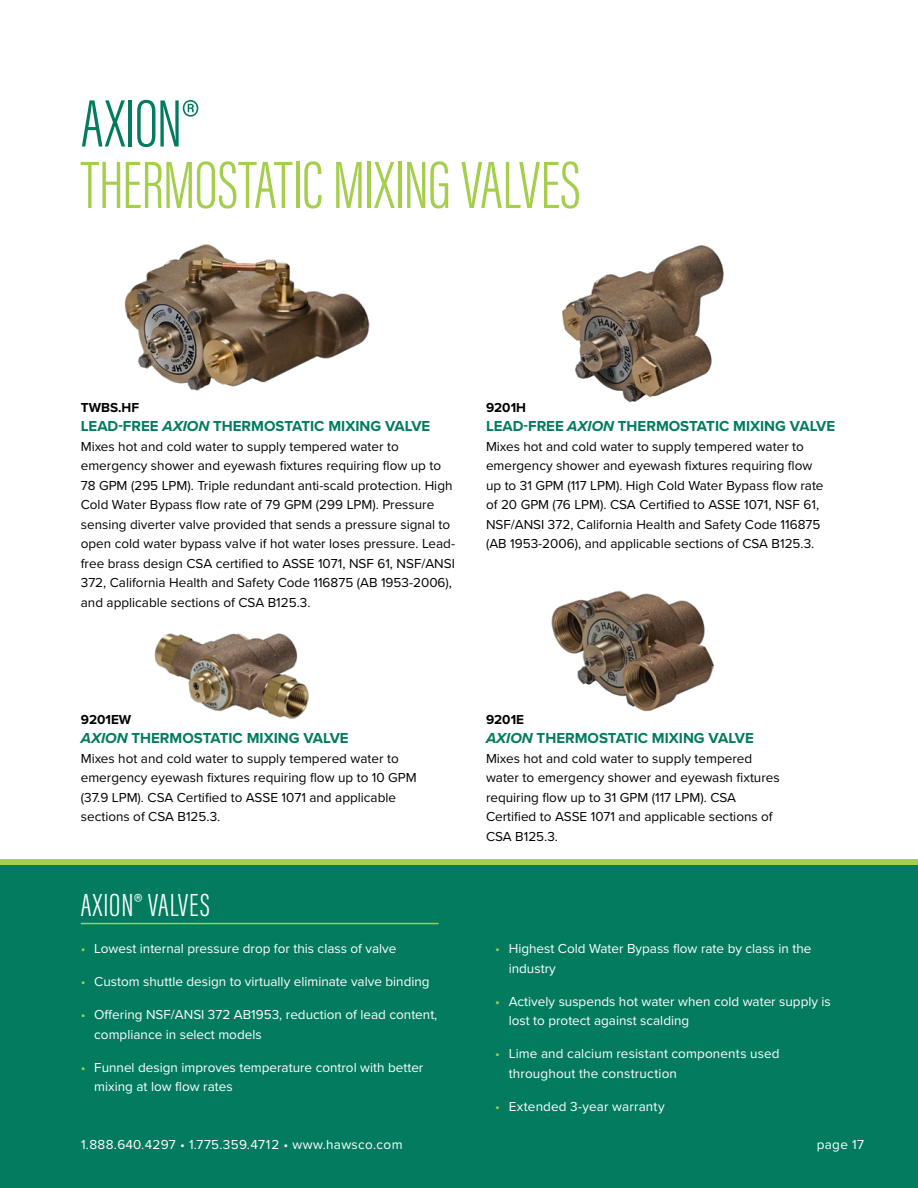
<style>
.page{position:relative;width:918px;height:1188px;background:#fff}
.page>*{position:absolute;margin:0;border:0;box-sizing:border-box;transform-origin:0 0}
.t1{font:300 69px/61.5px "Acumin Pro Extra Cond";letter-spacing:-.015em;color:#a4ce4b}
.Features_and_Benefit{font:300 33px "Acumin Pro Extra Cond";letter-spacing:.025em;color:#fff}
.Model_Name_Safety_Gr{font:700 15px "Proxima Nova";color:#027b5f}
.Product_Description{font:13.5px/19.5px "Proxima Nova";color:#000}
.t2{font:13.5px/19.5px "Proxima Nova";color:#fff}
.t3{font:13.5px "Proxima Nova";letter-spacing:.025em;color:#fff}
.Model_Number_Black_T{font:700 13.5px "Proxima Nova";color:#000}
.s1{color:#027b5f}
.s2{font-style:italic}
.s3{color:#a4ce4b}
</style>
<div class="page">
<div style="left:0;top:862px;width:918px;height:326px;background:#027b5f"></div>
<div style="left:0;top:859px;width:918px;height:6px;background:#a4ce4b"></div>
<img style="left:154px;top:633px;width:155px;height:86px">
<img style="left:551px;top:590px;width:163px;height:122px">
<img style="left:562px;top:245px;width:162px;height:158px">
<img style="left:124px;top:244px;width:246px;height:147px">
<hr style="left:81px;top:923px;width:358px;height:1px;background:#a4ce4b">
<h2 class="t1" style="left:81px;top:93px;width:501px"><span class="s1">AXION®<br></span>THERMOSTATIC MIXING VALVES</h2>
<p class="Model_Number_Black_T" style="left:81px;top:397px;width:60px">TWBS.HF</p>
<p class="Model_Name_Safety_Gr" style="left:81px;top:415px;width:351px">LEAD-FREE <span class="s2">AXION</span> THERMOSTATIC MIXING VALVE</p>
<p class="Product_Description" style="left:81px;top:436px;width:376px">Mixes hot and cold water to supply tempered water to emergency shower and eyewash fixtures requiring flow up to 78 GPM (295 LPM). Triple redundant anti-scald protection. High Cold Water Bypass flow rate of 79 GPM (299 LPM). Pressure sensing diverter valve provided that sends a pressure signal to open cold water bypass valve if hot water loses pressure. Lead&shy;free brass design CSA certified to ASSE 1071, NSF 61, NSF/ANSI 372, California Health and Safety Code 116875 (AB 1953-2006), and applicable sections of CSA B125.3.</p>
<p class="Model_Number_Black_T" style="left:486px;top:397px;width:42px">9201H</p>
<p class="Model_Name_Safety_Gr" style="left:486px;top:415px;width:351px">LEAD-FREE <span class="s2">AXION</span> THERMOSTATIC MIXING VALVE</p>
<p class="Product_Description" style="left:486px;top:436px;width:339px">Mixes hot and cold water to supply tempered water to emergency shower and eyewash fixtures requiring flow up to 31 GPM (117 LPM). High Cold Water Bypass flow rate of 20 GPM (76 LPM). CSA Certified to ASSE 1071, NSF 61, NSF/ANSI 372, California Health and Safety Code 116875 (AB 1953-2006), and applicable sections of CSA B125.3.</p>
<p class="Model_Number_Black_T" style="left:81px;top:709px;width:52px">9201EW</p>
<p class="Model_Name_Safety_Gr" style="left:81px;top:727px;width:269px"><span class="s2">AXION</span> THERMOSTATIC MIXING VALVE</p>
<p class="Product_Description" style="left:81px;top:748px;width:337px">Mixes hot and cold water to supply tempered water to emergency eyewash fixtures requiring flow up to 10 GPM (37.9 LPM). CSA Certified to ASSE 1071 and applicable sections of CSA B125.3.</p>
<p class="Model_Number_Black_T" style="left:486px;top:709px;width:40px">9201E</p>
<p class="Model_Name_Safety_Gr" style="left:486px;top:727px;width:269px"><span class="s2">AXION</span> THERMOSTATIC MIXING VALVE</p>
<p class="Product_Description" style="left:486px;top:748px;width:295px">Mixes hot and cold water to supply tempered water to emergency shower and eyewash fixtures requiring flow up to 31 GPM (117 LPM). CSA Certified to ASSE 1071 and applicable sections of CSA B125.3.</p>
<p class="Features_and_Benefit" style="left:81px;top:885px;width:130px">AXION® VALVES</p>
<p class="t2" style="left:81px;top:938px;width:317px"><span class="s3">•</span> Lowest internal pressure drop for this class of valve</p>
<p class="t2" style="left:81px;top:971px;width:350px"><span class="s3">•</span> Custom shuttle design to virtually eliminate valve binding</p>
<p class="t2" style="left:94px;top:1004px;width:345px;text-indent:-14px"><span class="s3">•</span> Offering NSF/ANSI 372 AB1953, reduction of lead content, compliance in select models</p>
<p class="t2" style="left:94px;top:1057px;width:331px;text-indent:-14px"><span class="s3">•</span> Funnel design improves temperature control with better mixing at low flow rates</p>
<p class="t2" style="left:509px;top:938px;width:304px;text-indent:-14px"><span class="s3">•</span> Highest Cold Water Bypass flow rate by class in the industry</p>
<p class="t2" style="left:509px;top:991px;width:324px;text-indent:-14px"><span class="s3">•</span> Actively suspends hot water when cold water supply is lost to protect against scalding</p>
<p class="t2" style="left:509px;top:1043px;width:272px;text-indent:-14px"><span class="s3">•</span> Lime and calcium resistant components used throughout the construction</p>
<p class="t2" style="left:495px;top:1096px;width:171px"><span class="s3">•</span> Extended 3-year warranty</p>
<p class="t3" style="left:81px;top:1135px;width:323px">1.888.640.4297 • 1.775.359.4712 • www.hawsco.com</p>
<p class="t2" style="left:817px;top:1134px;width:49px">page 17</p>
</div>
